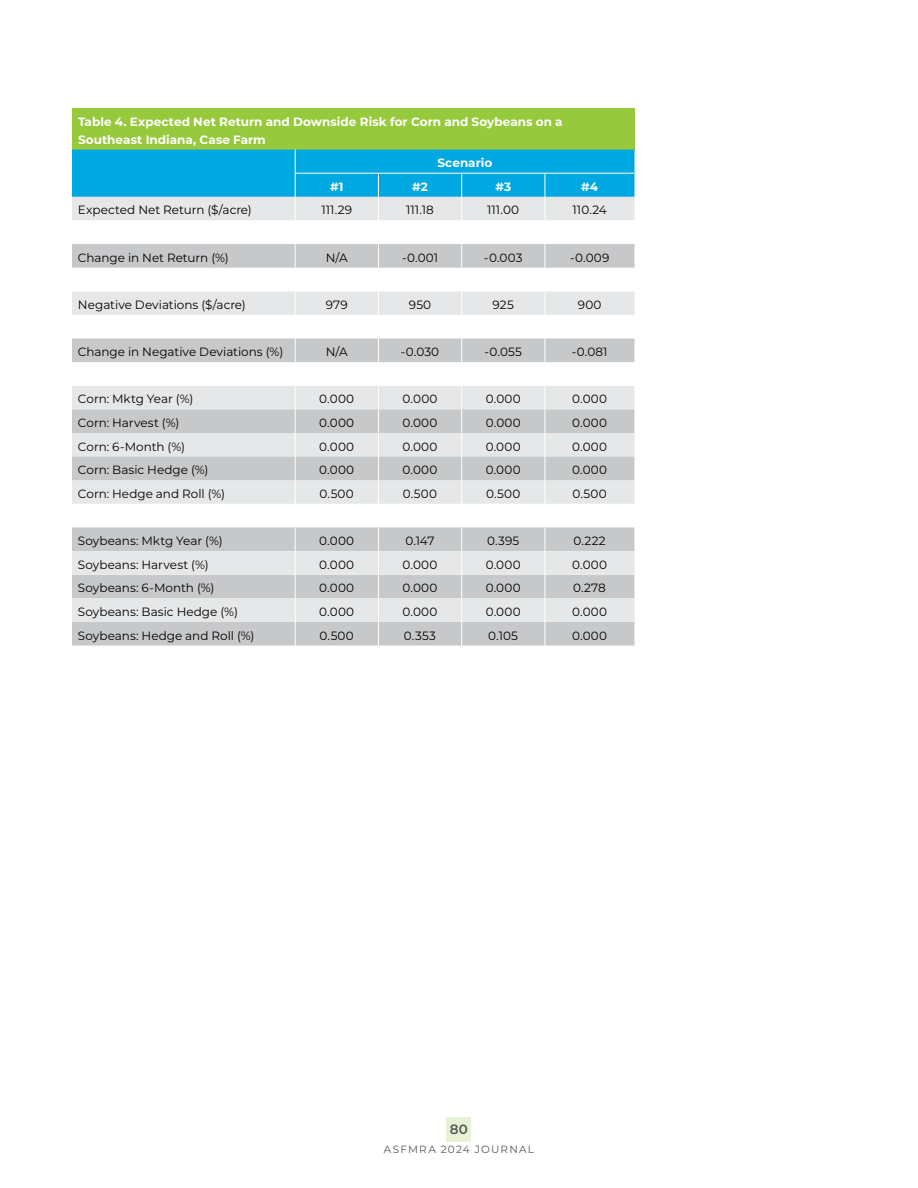
<style>
.page{position:relative;width:918px;height:1188px;background:#fff}
.page>*{position:absolute;margin:0;border:0;box-sizing:border-box;transform-origin:0 0}
.t1{font:600 13.5px "Montserrat";color:#57575a}
.t2{font:12px "Montserrat";letter-spacing:.005em;color:#000}
.t3{font:700 12px/18px "Montserrat";letter-spacing:.005em;color:#fff}
.t4{font:10.5px "Montserrat";letter-spacing:.115em;color:#57575a}
</style>
<div class="page">
<div style="left:447px;top:1117px;width:24px;height:24px;background:#e7f1d4"></div>
<div style="left:72px;top:108px;width:562px;height:42px;background:#97c93d"></div>
<div style="left:72px;top:480px;width:562px;height:24px;background:#e6e7e8"></div>
<svg style="left:72px;top:244px;width:562px;height:236px"></svg>
<svg style="left:72px;top:150px;width:562px;height:70px;background:#4ebde3"></svg>
<svg style="left:295px;top:244px;width:1px;height:24px"></svg>
<svg style="left:378px;top:244px;width:1px;height:24px"></svg>
<svg style="left:461px;top:244px;width:1px;height:24px"></svg>
<svg style="left:545px;top:244px;width:1px;height:24px"></svg>
<svg style="left:295px;top:291px;width:1px;height:24px"></svg>
<svg style="left:378px;top:291px;width:1px;height:24px"></svg>
<svg style="left:461px;top:291px;width:1px;height:24px"></svg>
<svg style="left:545px;top:291px;width:1px;height:24px"></svg>
<svg style="left:295px;top:339px;width:1px;height:23px"></svg>
<svg style="left:378px;top:339px;width:1px;height:23px"></svg>
<svg style="left:461px;top:339px;width:1px;height:23px"></svg>
<svg style="left:545px;top:339px;width:1px;height:23px"></svg>
<svg style="left:295px;top:386px;width:1px;height:118px"></svg>
<svg style="left:378px;top:386px;width:1px;height:118px"></svg>
<svg style="left:461px;top:386px;width:1px;height:118px"></svg>
<svg style="left:545px;top:386px;width:1px;height:118px"></svg>
<svg style="left:72px;top:527px;width:562px;height:119px;background:#d4d5d6"></svg>
<hr style="left:295px;top:173px;width:339px;height:1px;background:#fff">
<p class="t3" style="left:78px;top:112px;width:486px">Table 4. Expected Net Return and Downside Risk for Corn and Soybeans on a<br>Southeast Indiana, Case Farm</p>
<p class="t3" style="left:437px;top:153px;width:56px">Scenario</p>
<p class="t3" style="left:330px;top:177px;width:15px">#1</p>
<p class="t3" style="left:412px;top:177px;width:17px">#2</p>
<p class="t3" style="left:495px;top:177px;width:17px">#3</p>
<p class="t3" style="left:581px;top:177px;width:18px">#4</p>
<p class="t2" style="left:78px;top:202px;width:175px">Expected Net Return ($/acre)</p>
<p class="t2" style="left:322px;top:202px;width:32px">111.29</p>
<p class="t2" style="left:406px;top:202px;width:29px">111.18</p>
<p class="t2" style="left:487px;top:202px;width:33px">111.00</p>
<p class="t2" style="left:573px;top:202px;width:36px">110.24</p>
<p class="t2" style="left:78px;top:249px;width:152px">Change in Net Return (%)</p>
<p class="t2" style="left:326px;top:249px;width:23px">N/A</p>
<p class="t2" style="left:402px;top:249px;width:38px">-0.001</p>
<p class="t2" style="left:484px;top:249px;width:40px">-0.003</p>
<p class="t2" style="left:570px;top:249px;width:41px">-0.009</p>
<p class="t2" style="left:78px;top:296px;width:169px">Negative Deviations ($/acre)</p>
<p class="t2" style="left:326px;top:296px;width:23px">979</p>
<p class="t2" style="left:409px;top:296px;width:24px">950</p>
<p class="t2" style="left:493px;top:296px;width:23px">925</p>
<p class="t2" style="left:578px;top:296px;width:25px">900</p>
<p class="t2" style="left:78px;top:344px;width:207px">Change in Negative Deviations (%)</p>
<p class="t2" style="left:326px;top:344px;width:23px">N/A</p>
<p class="t2" style="left:401px;top:344px;width:40px">-0.030</p>
<p class="t2" style="left:484px;top:344px;width:39px">-0.055</p>
<p class="t2" style="left:572px;top:344px;width:37px">-0.081</p>
<p class="t2" style="left:78px;top:391px;width:117px">Corn: Mktg Year (%)</p>
<p class="t2" style="left:319px;top:391px;width:37px">0.000</p>
<p class="t2" style="left:403px;top:391px;width:37px">0.000</p>
<p class="t2" style="left:486px;top:391px;width:37px">0.000</p>
<p class="t2" style="left:572px;top:391px;width:37px">0.000</p>
<p class="t2" style="left:78px;top:415px;width:103px">Corn: Harvest (%)</p>
<p class="t2" style="left:319px;top:415px;width:37px">0.000</p>
<p class="t2" style="left:403px;top:415px;width:37px">0.000</p>
<p class="t2" style="left:486px;top:415px;width:37px">0.000</p>
<p class="t2" style="left:572px;top:415px;width:37px">0.000</p>
<p class="t2" style="left:78px;top:438px;width:109px">Corn: 6-Month (%)</p>
<p class="t2" style="left:319px;top:438px;width:37px">0.000</p>
<p class="t2" style="left:402px;top:438px;width:37px">0.000</p>
<p class="t2" style="left:486px;top:438px;width:37px">0.000</p>
<p class="t2" style="left:572px;top:438px;width:37px">0.000</p>
<p class="t2" style="left:78px;top:462px;width:132px">Corn: Basic Hedge (%)</p>
<p class="t2" style="left:319px;top:462px;width:37px">0.000</p>
<p class="t2" style="left:402px;top:462px;width:37px">0.000</p>
<p class="t2" style="left:486px;top:462px;width:37px">0.000</p>
<p class="t2" style="left:572px;top:462px;width:37px">0.000</p>
<p class="t2" style="left:78px;top:485px;width:149px">Corn: Hedge and Roll (%)</p>
<p class="t2" style="left:320px;top:485px;width:36px">0.500</p>
<p class="t2" style="left:403px;top:485px;width:36px">0.500</p>
<p class="t2" style="left:486px;top:485px;width:36px">0.500</p>
<p class="t2" style="left:573px;top:485px;width:36px">0.500</p>
<p class="t2" style="left:78px;top:533px;width:146px">Soybeans: Mktg Year (%)</p>
<p class="t2" style="left:319px;top:533px;width:37px">0.000</p>
<p class="t2" style="left:405px;top:533px;width:31px">0.147</p>
<p class="t2" style="left:487px;top:533px;width:34px">0.395</p>
<p class="t2" style="left:574px;top:533px;width:33px">0.222</p>
<p class="t2" style="left:78px;top:556px;width:132px">Soybeans: Harvest (%)</p>
<p class="t2" style="left:319px;top:556px;width:37px">0.000</p>
<p class="t2" style="left:402px;top:556px;width:37px">0.000</p>
<p class="t2" style="left:486px;top:556px;width:37px">0.000</p>
<p class="t2" style="left:572px;top:556px;width:37px">0.000</p>
<p class="t2" style="left:78px;top:580px;width:138px">Soybeans: 6-Month (%)</p>
<p class="t2" style="left:319px;top:580px;width:37px">0.000</p>
<p class="t2" style="left:402px;top:580px;width:37px">0.000</p>
<p class="t2" style="left:486px;top:580px;width:37px">0.000</p>
<p class="t2" style="left:573px;top:580px;width:34px">0.278</p>
<p class="t2" style="left:78px;top:603px;width:162px">Soybeans: Basic Hedge (%)</p>
<p class="t2" style="left:319px;top:603px;width:37px">0.000</p>
<p class="t2" style="left:402px;top:603px;width:37px">0.000</p>
<p class="t2" style="left:486px;top:603px;width:37px">0.000</p>
<p class="t2" style="left:572px;top:603px;width:37px">0.000</p>
<p class="t2" style="left:78px;top:627px;width:178px">Soybeans: Hedge and Roll (%)</p>
<p class="t2" style="left:320px;top:627px;width:36px">0.500</p>
<p class="t2" style="left:404px;top:627px;width:33px">0.353</p>
<p class="t2" style="left:488px;top:627px;width:31px">0.105</p>
<p class="t2" style="left:572px;top:627px;width:37px">0.000</p>
<p class="t1" style="left:450px;top:1120px;width:19px">80</p>
<p class="t4" style="left:384px;top:1143px;width:152px">ASFMRA 2024 JOURNAL</p>
</div>
